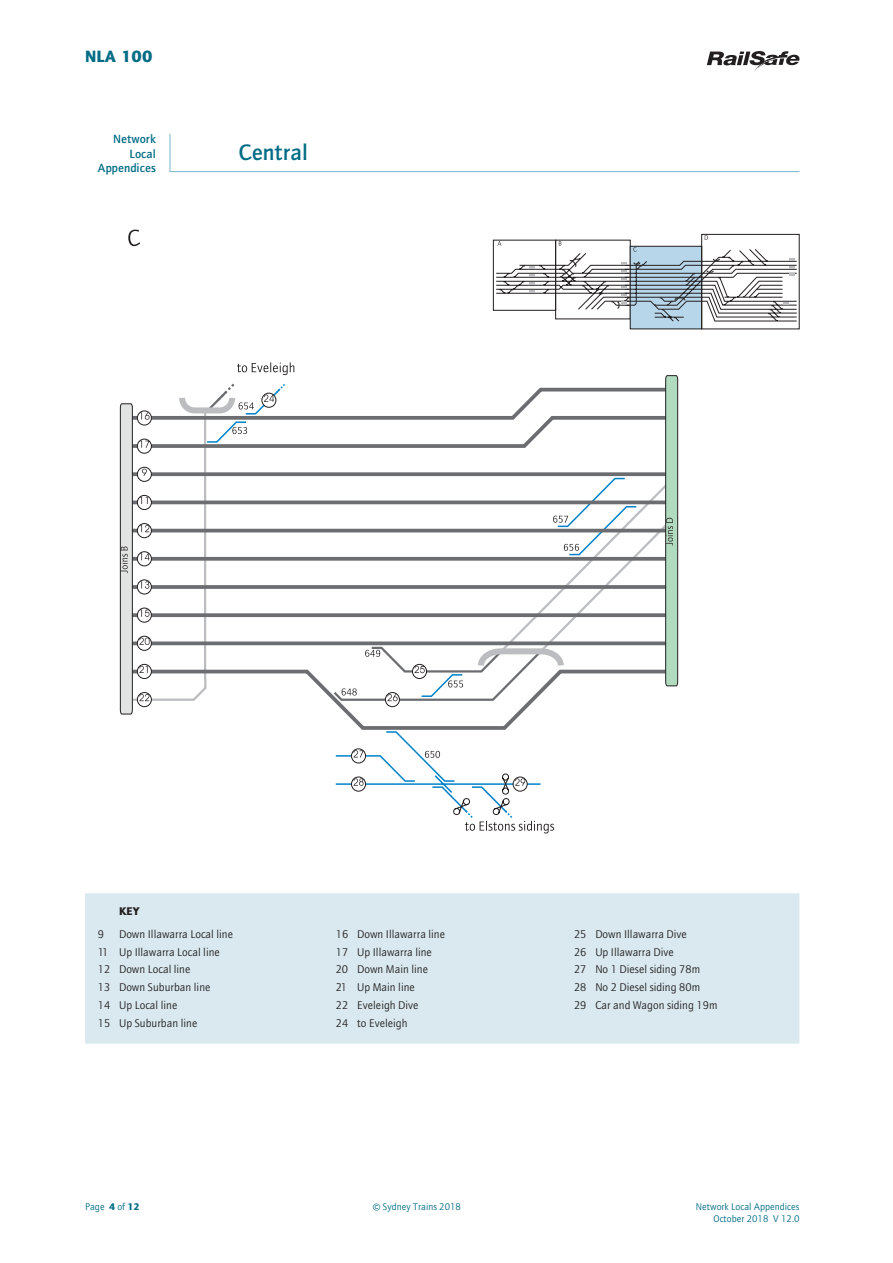
<style>
.page{position:relative;width:893px;height:1263px;background:#fff}
.page>*{position:absolute;margin:0;border:0;box-sizing:border-box;transform-origin:0 0}
.t1{font:500 22.5px "AT Quay Sans";color:#006c85}
.t2{font:900 16.5px "AT Quay Sans";color:#006c85}
.t3{font:500 12px/14.4px "AT Quay Sans";color:#006c85;text-align:right}
.Key_body{font:11.25px "AT Quay Sans";color:#231f20}
.Key_heading{font:900 11.25px "AT Quay Sans";color:#231f20}
.t4{font:9.75px/12px "AT Quay Sans";color:#006c85;text-align:right}
.s1{font-weight:900}
.s2{font-size:15px}
</style>
<div class="page">
<hr style="left:170px;top:134px;width:1px;height:38px;background:#79b5c8">
<hr style="left:170px;top:171px;width:629px;height:1px;background:#79b5c8">
<svg style="left:707px;top:51px;width:92px;height:21px"></svg>
<div style="left:85px;top:893px;width:714px;height:151px;background:#d9e9ef"></div>
<svg style="left:122px;top:387px;width:549px;height:343px"></svg>
<svg style="left:385px;top:692px;width:14px;height:15px"></svg>
<div style="left:385px;top:692px;width:15px;height:15px;border:1px solid #231f20;border-radius:50%"></div>
<svg style="left:237px;top:362px;width:57px;height:13px"></svg>
<svg style="left:128px;top:230px;width:12px;height:16px"></svg>
<svg style="left:331px;top:671px;width:213px;height:31px"></svg>
<svg style="left:665px;top:375px;width:13px;height:311px;background:#9bbea7"></svg>
<svg style="left:567px;top:477px;width:71px;height:79px"></svg>
<svg style="left:335px;top:731px;width:219px;height:102px"></svg>
<svg style="left:120px;top:383px;width:167px;height:331px"></svg>
<svg style="left:176px;top:392px;width:391px;height:279px"></svg>
<div style="left:493px;top:240px;width:63px;height:70px;border:1px solid #231f20"></div>
<div style="left:630px;top:246px;width:72px;height:83px;background:#b8d6ea"></div>
<div style="left:701px;top:234px;width:98px;height:95px;border:1px solid #231f20"></div>
<svg style="left:496px;top:235px;width:301px;height:87px"></svg>
<h2 class="t2" style="left:85px;top:47px;width:69px">NLA 100</h2>
<p class="t3" style="left:97px;top:132px;width:60px">Network<br>Local<br>Appendices</p>
<h1 class="t1" style="left:239px;top:139px;width:71px">Central</h1>
<p class="Key_heading" style="left:119px;top:904px;width:23px">KEY</p>
<p class="Key_body" style="left:98px;top:927px;width:8px">9</p>
<p class="Key_body" style="left:119px;top:927px;width:116px">Down Illawarra Local line</p>
<p class="Key_body" style="left:98px;top:945px;width:124px">11 Up Illawarra Local line</p>
<p class="Key_body" style="left:98px;top:963px;width:94px">12 Down Local line</p>
<p class="Key_body" style="left:98px;top:981px;width:114px">13 Down Suburban line</p>
<p class="Key_body" style="left:98px;top:998px;width:81px">14 Up Local line</p>
<p class="Key_body" style="left:98px;top:1016px;width:101px">15 Up Suburban line</p>
<p class="Key_body" style="left:336px;top:927px;width:111px">16 Down Illawarra line</p>
<p class="Key_body" style="left:336px;top:945px;width:98px">17 Up Illawarra line</p>
<p class="Key_body" style="left:336px;top:963px;width:94px">20 Down Main line</p>
<p class="Key_body" style="left:336px;top:981px;width:81px">21 Up Main line</p>
<p class="Key_body" style="left:336px;top:998px;width:84px">22 Eveleigh Dive</p>
<p class="Key_body" style="left:336px;top:1016px;width:73px">24 to Eveleigh</p>
<p class="Key_body" style="left:574px;top:927px;width:114px">25 Down Illawarra Dive</p>
<p class="Key_body" style="left:574px;top:945px;width:101px">26 Up Illawarra Dive</p>
<p class="Key_body" style="left:574px;top:963px;width:128px">27 No 1 Diesel siding 78m</p>
<p class="Key_body" style="left:574px;top:981px;width:128px">28 No 2 Diesel siding 80m</p>
<p class="Key_body" style="left:574px;top:998px;width:145px">29 Car and Wagon siding 19m</p>
<p class="t4" style="left:85px;top:1200px;width:56px">Page <span class="s1">4</span> of <span class="s1">12</span></p>
<p class="t4" style="left:372px;top:1200px;width:90px"><span class="s2">©</span> Sydney Trains 2018</p>
<p class="t4" style="left:696px;top:1200px;width:105px">Network Local Appendices<br>October 2018 V 12.0</p>
</div>
